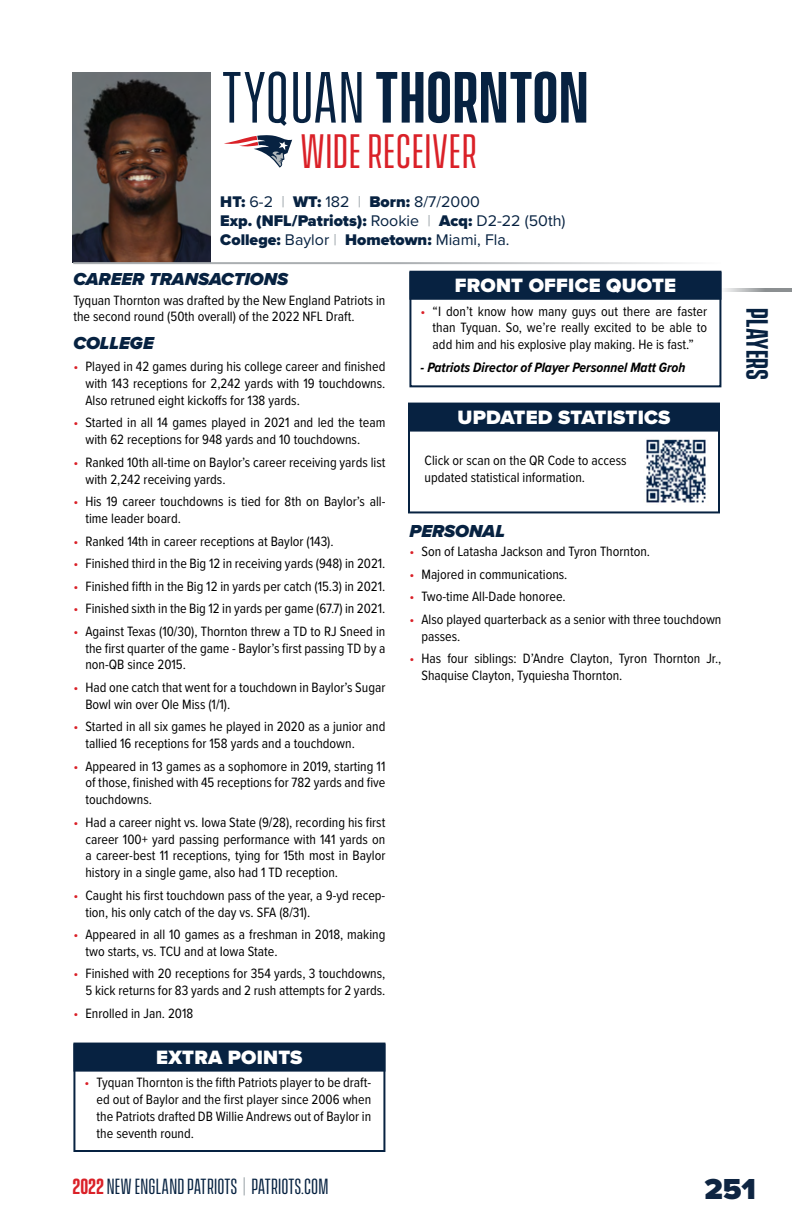
<style>
.page{position:relative;width:792px;height:1224px;background:#fff}
.page>*{position:absolute;margin:0;border:0;box-sizing:border-box;transform-origin:0 0}
.t1{font:600 66px "Vanguard CF";letter-spacing:.01em;color:#072241}
.t2{font:44px "Vanguard CF";letter-spacing:.01em;color:#da2128}
.t3{font:900 30px "Proxima Nova";color:#0e2542}
.t4{font:600 28px "Vanguard CF";letter-spacing:-.005em;color:#072241}
.t5{font:900 20px "Proxima Nova";letter-spacing:.01em;color:#fff}
.t6{font:20px "Vanguard CF";letter-spacing:.01em;color:#072241}
.t7{font:italic 900 18px "Proxima Nova";color:#072241}
.t8{font:900 16px/19.2px "Proxima Nova";color:#072241}
.t9{font:14px/16.8px "Proxima Nova Cond";color:#000}
.t10{font:italic 700 14px "Proxima Nova Cond";color:#000}
.s1{font-weight:400}
.s2{font-weight:600;color:#b0b7bb}
.s3{color:#da2128}
.s4{font-weight:600;color:#da2128}
.s5{color:#b0b7bb}
</style>
<div class="page">
<svg style="left:721px;top:288px;width:71px;height:4px"></svg>
<img style="left:73px;top:72px;width:137px;height:190px">
<svg style="left:224px;top:135px;width:69px;height:33px"></svg>
<hr style="left:73px;top:262px;width:648px;height:2px;background:#aaaeb1">
<div style="left:73px;top:1043px;width:312px;height:109px;border:2px solid #072241"></div>
<div style="left:73px;top:1044px;width:312px;height:28px;background:#072241"></div>
<div style="left:409px;top:271px;width:312px;height:116px;border:2px solid #072241"></div>
<div style="left:409px;top:272px;width:312px;height:28px;background:#072241"></div>
<div style="left:408px;top:403px;width:312px;height:110px;border:2px solid #072241"></div>
<div style="left:408px;top:404px;width:312px;height:28px;background:#072241"></div>
<img style="left:646px;top:439px;width:60px;height:64px">
<h1 class="t1" style="left:221px;top:60px;width:369px"><span class="s1">TYQUAN</span> THORNTON</h1>
<h2 class="t2" style="left:300px;top:126px;width:178px">WIDE RECEIVER</h2>
<p class="t8" style="left:220px;top:192px;width:347px">HT: <span class="s1">6-2</span> <span class="s2">|</span> WT: <span class="s1">182</span> <span class="s2">|</span> Born: <span class="s1">8/7/2000<br></span>Exp. (NFL/Patriots): <span class="s1">Rookie</span> <span class="s2">|</span> Acq: <span class="s1">D2-22 (50th)<br></span>College: <span class="s1">Baylor</span> <span class="s2">|</span> Hometown: <span class="s1">Miami, Fla.</span></p>
<p class="t7" style="left:73px;top:266px;width:216px">CAREER TRANSACTIONS</p>
<p class="t9" style="left:73px;top:291px;width:313px">Tyquan Thornton was drafted by the New England Patriots in the second round (50th overall) of the 2022 NFL Draft.</p>
<p class="t7" style="left:73px;top:329px;width:82px">COLLEGE</p>
<p class="t9" style="left:85px;top:358px;width:302px;text-align:justify;text-indent:-12px"><span class="s3">•</span> Played in 42 games during his college career and finished with 143 receptions for 2,242 yards with 19 touchdowns.<br>Also retruned eight kickoffs for 138 yards.</p>
<p class="t9" style="left:85px;top:414px;width:302px;text-indent:-12px"><span class="s3">•</span> Started in all 14 games played in 2021 and led the team with 62 receptions for 948 yards and 10 touchdowns.</p>
<p class="t9" style="left:85px;top:453px;width:302px;text-indent:-12px"><span class="s3">•</span> Ranked 10th all-time on Baylor’s career receiving yards list with 2,242 receiving yards.</p>
<p class="t9" style="left:85px;top:493px;width:302px;text-indent:-12px"><span class="s3">•</span> His 19 career touchdowns is tied for 8th on Baylor’s all&shy;time leader board.</p>
<p class="t9" style="left:73px;top:532px;width:262px"><span class="s3">•</span> Ranked 14th in career receptions at Baylor (143).</p>
<p class="t9" style="left:73px;top:554px;width:314px"><span class="s3">•</span> Finished third in the Big 12 in receiving yards (948) in 2021.</p>
<p class="t9" style="left:73px;top:577px;width:314px"><span class="s3">•</span> Finished fifth in the Big 12 in yards per catch (15.3) in 2021.</p>
<p class="t9" style="left:73px;top:600px;width:313px"><span class="s3">•</span> Finished sixth in the Big 12 in yards per game (67.7) in 2021.</p>
<p class="t9" style="left:85px;top:622px;width:301px;text-align:justify;text-indent:-12px"><span class="s3">•</span> Against Texas (10/30), Thornton threw a TD to RJ Sneed in the first quarter of the game - Baylor’s first passing TD by a non-QB since 2015.</p>
<p class="t9" style="left:85px;top:678px;width:302px;text-indent:-12px"><span class="s3">•</span> Had one catch that went for a touchdown in Baylor’s Sugar<br>Bowl win over Ole Miss (1/1).</p>
<p class="t9" style="left:85px;top:718px;width:302px;text-indent:-12px"><span class="s3">•</span> Started in all six games he played in 2020 as a junior and tallied 16 receptions for 158 yards and a touchdown.</p>
<p class="t9" style="left:85px;top:757px;width:302px;text-align:justify;text-indent:-12px"><span class="s3">•</span> Appeared in 13 games as a sophomore in 2019, starting 11 of those, finished with 45 receptions for 782 yards and five touchdowns.</p>
<p class="t9" style="left:85px;top:813px;width:302px;text-align:justify;text-indent:-12px"><span class="s3">•</span> Had a career night vs. Iowa State (9/28), recording his first career 100+ yard passing performance with 141 yards on a career-best 11 receptions, tying for 15th most in Baylor history in a single game, also had 1 TD reception.</p>
<p class="t9" style="left:85px;top:886px;width:301px;text-indent:-12px"><span class="s3">•</span> Caught his first touchdown pass of the year, a 9-yd recep&shy;tion, his only catch of the day vs. SFA (8/31).</p>
<p class="t9" style="left:85px;top:925px;width:301px;text-indent:-12px"><span class="s3">•</span> Appeared in all 10 games as a freshman in 2018, making two starts, vs. TCU and at Iowa State.</p>
<p class="t9" style="left:73px;top:965px;width:313px;text-align:right"><span class="s3">•</span> Finished with 20 receptions for 354 yards, 3 touchdowns,<br>5 kick returns for 83 yards and 2 rush attempts for 2 yards.</p>
<p class="t9" style="left:73px;top:1004px;width:121px"><span class="s3">•</span> Enrolled in Jan. 2018</p>
<h3 class="t5" style="left:455px;top:270px;width:223px">FRONT OFFICE QUOTE</h3>
<p class="t9" style="left:433px;top:302px;width:276px;text-align:justify;text-indent:-12px"><span class="s3">•</span> “I don’t know how many guys out there are faster than Tyquan. So, we’re really excited to be able to add him and his explosive play making. He is fast.”</p>
<p class="t10" style="left:421px;top:357px;width:266px">- Patriots Director of Player Personnel Matt Groh</p>
<h3 class="t5" style="left:458px;top:402px;width:215px">UPDATED STATISTICS</h3>
<p class="t9" style="left:425px;top:452px;width:204px">Click or scan on the QR Code to access updated statistical information.</p>
<p class="t7" style="left:409px;top:517px;width:97px">PERSONAL</p>
<p class="t9" style="left:409px;top:543px;width:242px"><span class="s3">•</span> Son of Latasha Jackson and Tyron Thornton.</p>
<p class="t9" style="left:409px;top:565px;width:160px"><span class="s3">•</span> Majored in communications.</p>
<p class="t9" style="left:409px;top:588px;width:158px"><span class="s3">•</span> Two-time All-Dade honoree.</p>
<p class="t9" style="left:421px;top:610px;width:302px;text-indent:-12px"><span class="s3">•</span> Also played quarterback as a senior with three touchdown passes.</p>
<p class="t9" style="left:421px;top:650px;width:301px;text-indent:-12px"><span class="s3">•</span> Has four siblings: D’Andre Clayton, Tyron Thornton Jr.,<br>Shaquise Clayton, Tyquiesha Thornton.</p>
<h3 class="t5" style="left:156px;top:1042px;width:148px">EXTRA POINTS</h3>
<p class="t9" style="left:97px;top:1074px;width:276px;text-align:justify;text-indent:-12px"><span class="s3">•</span> Tyquan Thornton is the fifth Patriots player to be draft&shy;ed out of Baylor and the first player since 2006 when the Patriots drafted DB Willie Andrews out of Baylor in the seventh round.</p>
<h3 class="t4" style="left:773px;top:308px;width:73px;rotate:90deg">PLAYERS</h3>
<h3 class="t6" style="left:73px;top:1175px;width:257px"><span class="s4">2022</span> NEW ENGLAND PATRIOTS <span class="s5">|</span> PATRIOTS.COM</h3>
<h3 class="t3" style="left:704px;top:1166px;width:53px">251</h3>
</div>
